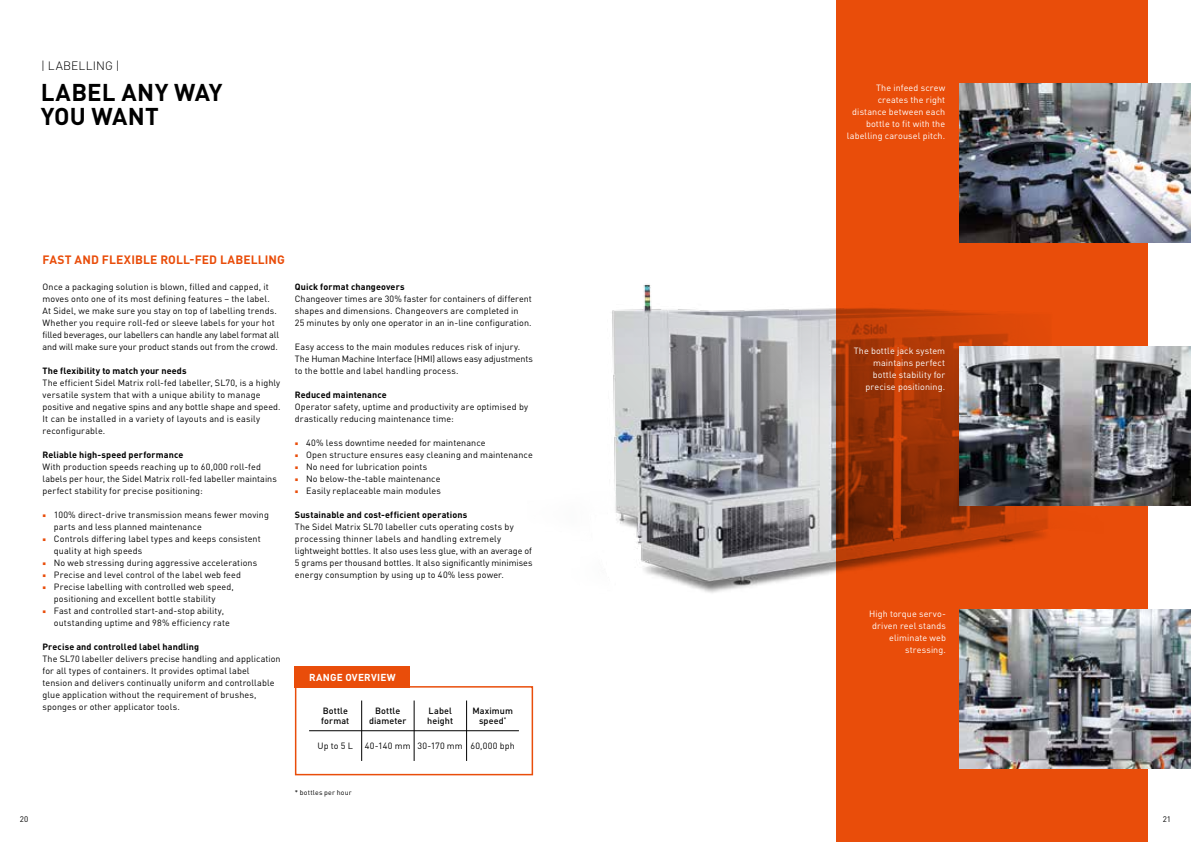
<style>
.page{position:relative;width:1191px;height:842px;background:#fff}
.page>*{position:absolute;margin:0;border:0;box-sizing:border-box;transform-origin:0 0}
.t1{font:700 24px/24px "DINOT";letter-spacing:.005em;color:#000}
.t2{font:700 12px "DINOT";letter-spacing:.01em;color:#e94d0a}
.t3{font:300 12px "DINOT";letter-spacing:.015em;color:#000}
.t4{font:700 10px "DINOT";letter-spacing:.02em;color:#fff}
.t5{font:9px/12px "DINOT";letter-spacing:.01em;color:#000}
.t6{font:9px/12px "DINOT";letter-spacing:.01em;color:#fff;text-align:right}
.t7{font:700 9px "DINOT";letter-spacing:.015em;color:#000}
.t8{font:500 9px/10px "DINOT";letter-spacing:.01em;color:#000;text-align:center}
.t9{font:8px "DINOT";color:#000}
.t10{font:7px "DINOT";letter-spacing:.025em;color:#000}
.s1{font-family:"Minion Pro";color:#e94d0a}
</style>
<div class="page">
<img style="left:612px;top:284px;width:224px;height:309px">
<svg style="left:836px;top:0;width:312px;height:842px;background:#da4809"></svg>
<img style="left:959px;top:610px;width:232px;height:159px">
<img style="left:959px;top:84px;width:232px;height:159px">
<img style="left:959px;top:347px;width:232px;height:159px">
<hr style="left:466px;top:700px;width:1px;height:61px;background:#000">
<div style="left:295px;top:686px;width:238px;height:89px;border:2px solid #e94d0a"></div>
<hr style="left:361px;top:700px;width:1px;height:61px;background:#000">
<hr style="left:414px;top:700px;width:1px;height:61px;background:#000">
<hr style="left:309px;top:730px;width:210px;height:1px;background:#000">
<div style="left:295px;top:666px;width:115px;height:22px;background:#e94d0a"></div>
<h2 class="t3" style="left:41px;top:59px;width:80px">| LABELLING |</h2>
<h1 class="t1" style="left:41px;top:79px;width:183px">LABEL ANY WAY<br>YOU WANT</h1>
<h2 class="t2" style="left:43px;top:252px;width:244px">FAST AND FLEXIBLE ROLL-FED LABELLING</h2>
<p class="t5" style="left:43px;top:281px;width:238px">Once a packaging solution is blown, filled and capped, it moves onto one of its most defining features – the label.<br>At Sidel, we make sure you stay on top of labelling trends.<br>Whether you require roll-fed or sleeve labels for your hot filled beverages, our labellers can handle any label format all and will make sure your product stands out from the crowd.</p>
<p class="t7" style="left:43px;top:365px;width:146px">The flexibility to match your needs</p>
<p class="t5" style="left:43px;top:377px;width:240px">The efficient Sidel Matrix roll-fed labeller, SL70, is a highly versatile system that with a unique ability to manage positive and negative spins and any bottle shape and speed.<br>It can be installed in a variety of layouts and is easily reconfigurable.</p>
<p class="t7" style="left:43px;top:449px;width:142px">Reliable high-speed performance</p>
<p class="t5" style="left:43px;top:461px;width:236px">With production speeds reaching up to 60,000 roll-fed labels per hour, the Sidel Matrix roll-fed labeller maintains perfect stability for precise positioning:</p>
<p class="t5" style="left:54px;top:509px;width:217px;text-indent:-11px"><span class="s1">■</span> 100% direct-drive transmission means fewer moving parts and less planned maintenance</p>
<p class="t5" style="left:54px;top:533px;width:208px;text-indent:-11px"><span class="s1">■</span> Controls differing label types and keeps consistent quality at high speeds</p>
<p class="t5" style="left:43px;top:557px;width:216px"><span class="s1">■</span> No web stressing during aggressive accelerations</p>
<p class="t5" style="left:43px;top:569px;width:200px"><span class="s1">■</span> Precise and level control of the label web feed</p>
<p class="t5" style="left:54px;top:581px;width:182px;text-indent:-11px"><span class="s1">■</span> Precise labelling with controlled web speed, positioning and excellent bottle stability</p>
<p class="t5" style="left:54px;top:605px;width:177px;text-indent:-11px"><span class="s1">■</span> Fast and controlled start-and-stop ability, outstanding uptime and 98% efficiency rate</p>
<p class="t7" style="left:43px;top:641px;width:158px">Precise and controlled label handling</p>
<p class="t5" style="left:43px;top:653px;width:240px">The SL70 labeller delivers precise handling and application for all types of containers. It provides optimal label tension and delivers continually uniform and controllable glue application without the requirement of brushes, sponges or other applicator tools.</p>
<p class="t7" style="left:295px;top:281px;width:111px">Quick format changeovers</p>
<p class="t5" style="left:295px;top:293px;width:238px">Changeover times are 30% faster for containers of different shapes and dimensions. Changeovers are completed in<br>25 minutes by only one operator in an in-line configuration.</p>
<p class="t5" style="left:295px;top:341px;width:240px">Easy access to the main modules reduces risk of injury.<br>The Human Machine Interface (HMI) allows easy adjustments to the bottle and label handling process.</p>
<p class="t7" style="left:295px;top:389px;width:93px">Reduced maintenance</p>
<p class="t5" style="left:295px;top:401px;width:235px">Operator safety, uptime and productivity are optimised by drastically reducing maintenance time:</p>
<p class="t5" style="left:295px;top:437px;width:192px"><span class="s1">■</span> 40% less downtime needed for maintenance</p>
<p class="t5" style="left:295px;top:449px;width:239px"><span class="s1">■</span> Open structure ensures easy cleaning and maintenance</p>
<p class="t5" style="left:295px;top:461px;width:134px"><span class="s1">■</span> No need for lubrication points</p>
<p class="t5" style="left:295px;top:473px;width:147px"><span class="s1">■</span> No below-the-table maintenance</p>
<p class="t5" style="left:295px;top:485px;width:147px"><span class="s1">■</span> Easily replaceable main modules</p>
<p class="t7" style="left:295px;top:509px;width:174px">Sustainable and cost-efficient operations</p>
<p class="t5" style="left:295px;top:521px;width:239px">The Sidel Matrix SL70 labeller cuts operating costs by processing thinner labels and handling extremely lightweight bottles. It also uses less glue, with an average of 5 grams per thousand bottles. It also significantly minimises energy consumption by using up to 40% less power.</p>
<p class="t4" style="left:309px;top:670px;width:88px">RANGE OVERVIEW</p>
<p class="t8" style="left:321px;top:705px;width:30px;text-align:left">Bottle format</p>
<p class="t5" style="left:317px;top:740px;width:37px">Up to 5 L</p>
<p class="t5" style="left:365px;top:740px;width:99px">40-140 mm 30-170 mm</p>
<p class="t8" style="left:369px;top:705px;width:39px">Bottle diameter</p>
<p class="t8" style="left:427px;top:705px;width:27px;text-align:left">Label height</p>
<p class="t8" style="left:472px;top:705px;width:42px">Maximum speed<sup>*</sup></p>
<p class="t5" style="left:470px;top:740px;width:46px">60,000 bph</p>
<p class="t10" style="left:295px;top:788px;width:58px">* bottles per hour</p>
<p class="t6" style="left:847px;top:81px;width:100px">The infeed screw creates the right distance between each bottle to fit with the labelling carousel pitch.</p>
<p class="t6" style="left:853px;top:344px;width:93px">The bottle jack system maintains perfect bottle stability for precise positioning.</p>
<p class="t6" style="left:869px;top:607px;width:78px">High torque servo&shy;driven reel stands eliminate web stressing.</p>
<p class="t9" style="left:20px;top:814px;width:10px">20</p>
<p class="t9" style="left:1162px;top:814px;width:10px">21</p>
</div>
